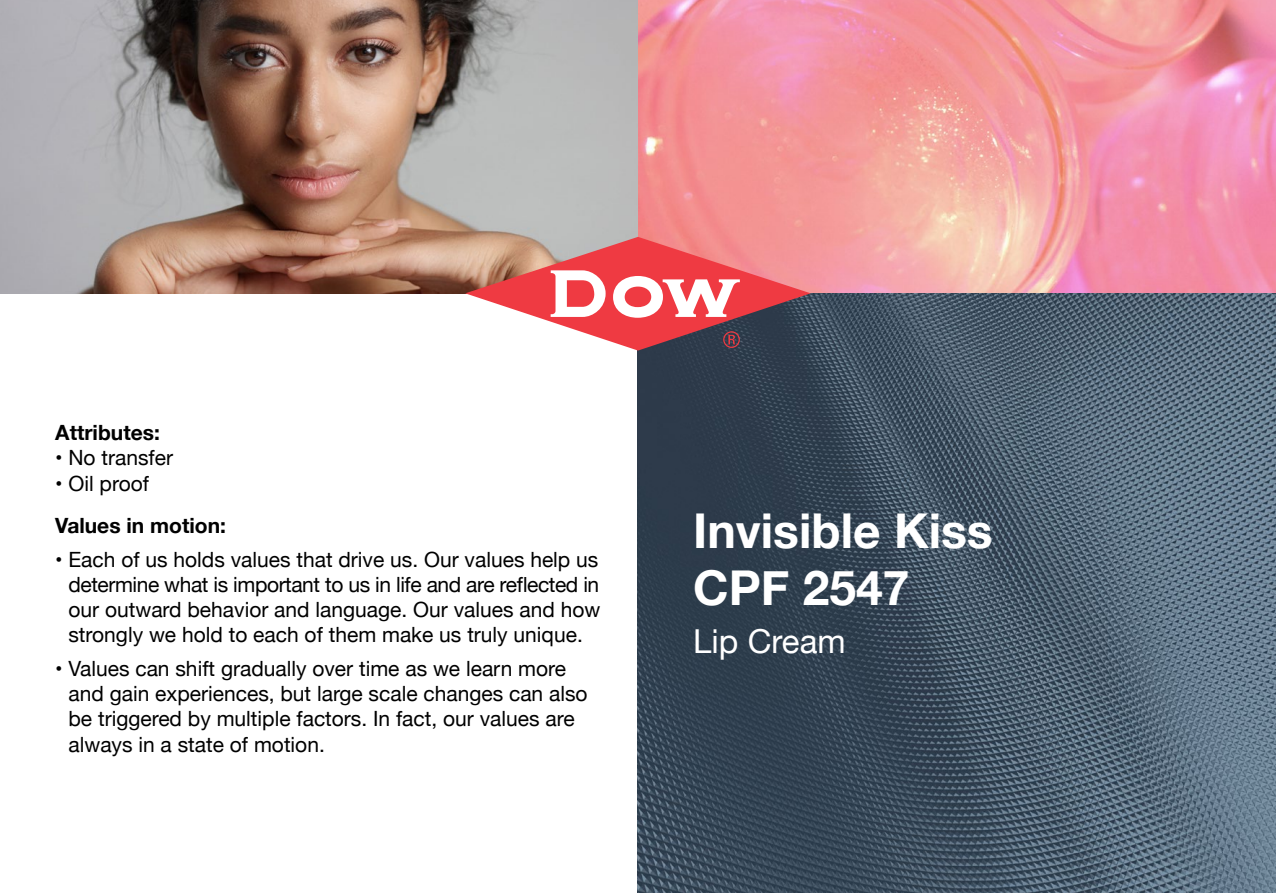
<style>
.page{position:relative;width:1276px;height:893px;background:#fff}
.page>*{position:absolute;margin:0;border:0;box-sizing:border-box;transform-origin:0 0}
.t1{font:700 48px/57.6px "Helvetica Neue";color:#fff}
.t2{font:33px "Helvetica Neue";color:#fff}
.t3{font:21px/25.2px "Helvetica Neue";color:#000;text-align:justify}
.t4{font:700 21px "Helvetica Neue";color:#000}
</style>
<div class="page">
<img style="left:0;top:0;width:1276px;height:293px">
<img style="left:638px;top:293px;width:638px;height:600px">
<svg style="left:465px;top:237px;width:345px;height:114px"></svg>
<p class="t4" style="left:55px;top:416px;width:106px">Attributes:</p>
<p class="t3" style="left:55px;top:447px;width:119px">• No transfer</p>
<p class="t3" style="left:55px;top:472px;width:95px">• Oil proof</p>
<p class="t4" style="left:55px;top:509px;width:172px">Values in motion:</p>
<p class="t3" style="left:68px;top:548px;width:533px;text-indent:-13px">• Each of us holds values that drive us. Our values help us determine what is important to us in life and are reflected in our outward behavior and language. Our values and how strongly we hold to each of them make us truly unique.</p>
<p class="t3" style="left:68px;top:657px;width:521px;text-align:left;text-indent:-13px">• Values can shift gradually over time as we learn more and gain experiences, but large scale changes can also be triggered by multiple factors. In fact, our values are always in a state of motion.</p>
<h1 class="t1" style="left:693px;top:503px;width:301px">Invisible Kiss<br>CPF 2547</h1>
<h2 class="t2" style="left:693px;top:618px;width:154px">Lip Cream</h2>
</div>
